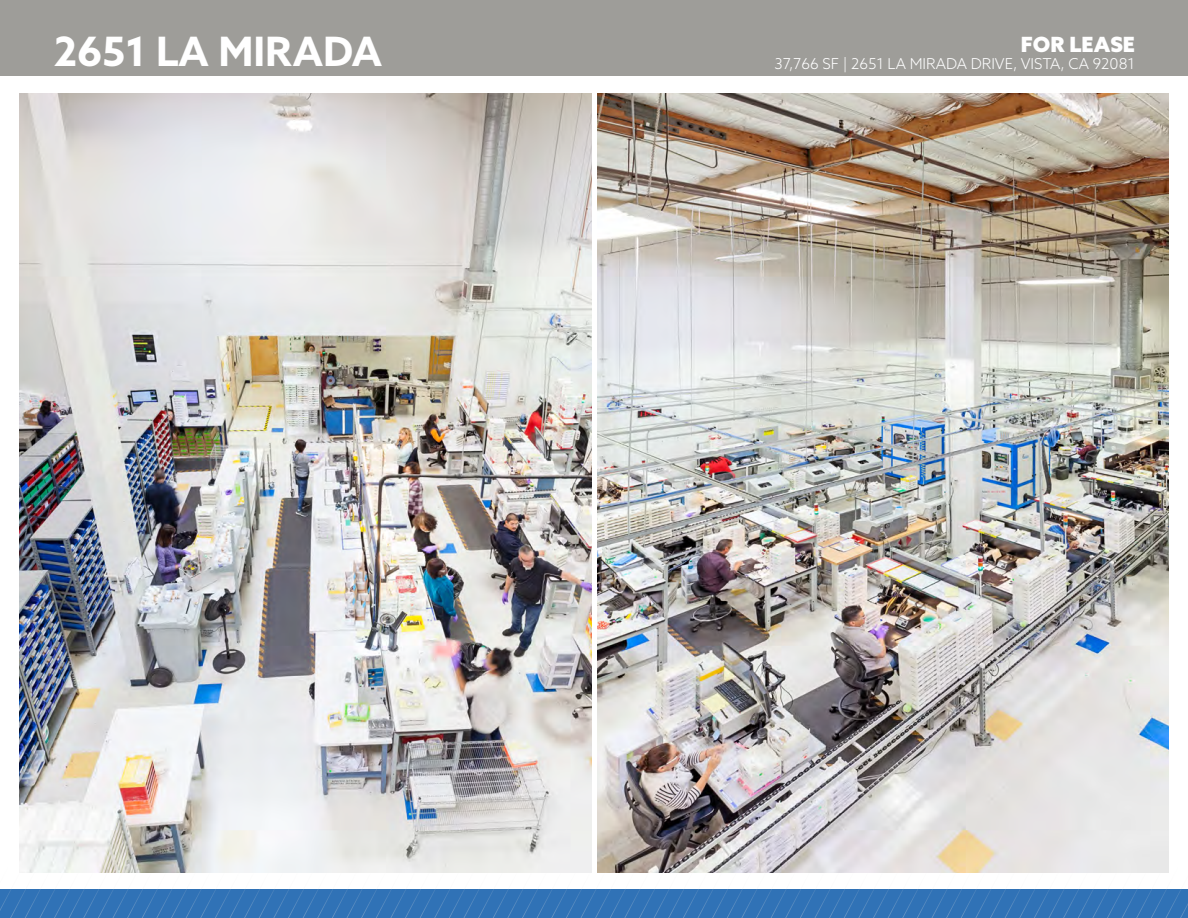
<style>
.page{position:relative;width:1188px;height:918px;background:#fff}
.page>*{position:absolute;margin:0;border:0;box-sizing:border-box;transform-origin:0 0}
.t1{font:700 40.5px "Azo Sans";color:#fff}
.t2{font:900 21px "Azo Sans";color:#fff}
.t3{font:300 15px "Azo Sans";color:#fff}
</style>
<div class="page">
<div style="left:0;top:0;width:1188px;height:75px;background:#9e9d99"></div>
<svg style="left:0;top:864px;width:1188px;height:54px"></svg>
<img style="left:20px;top:94px;width:571px;height:779px">
<img style="left:597px;top:94px;width:572px;height:779px">
<h1 class="t1" style="left:54px;top:25px;width:330px">2651 LA MIRADA</h1>
<h2 class="t2" style="left:1021px;top:31px;width:116px">FOR LEASE</h2>
<p class="t3" style="left:775px;top:53px;width:362px">37,766 SF | 2651 LA MIRADA DRIVE, VISTA, CA 92081</p>
</div>
